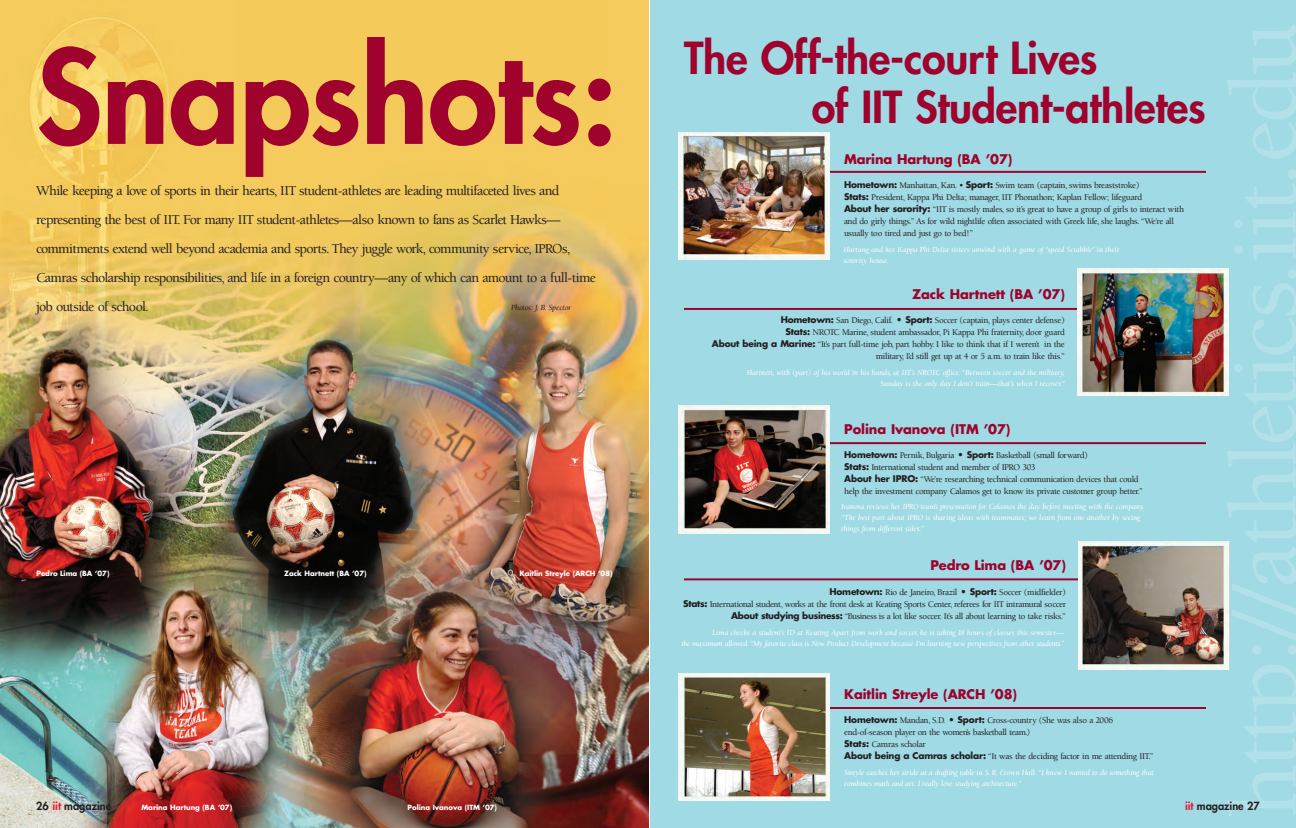
<style>
.page{position:relative;width:1296px;height:828px;background:#fff}
.page>*{position:absolute;margin:0;border:0;box-sizing:border-box;transform-origin:0 0}
.t1{font:800 126.1px "Futura";letter-spacing:-.005em;color:#9e022d}
.t2{font:800 43px/49px "Futura";letter-spacing:-.005em;color:#9e022d}
.t3{font:500 14px/29px "Berkeley";letter-spacing:-.05em;color:#231f20}
.t4{font:700 13px "Futura";letter-spacing:-.005em;color:#9e022d}
.t5{font:800 11px "Futura";color:#231f20}
.t6{font:500 9px/12px "Berkeley";letter-spacing:-.04em;color:#231f20}
.t7{font:italic 8px/11px "Berkeley";letter-spacing:-.02em;color:#fff}
.t8{font:italic 8px "Berkeley";letter-spacing:-.025em;color:#231f20}
.t9{font:700 7px "Futura";letter-spacing:-.005em;color:#fff}
.s1{font-family:"Futura";font-weight:700}
.s2{color:#e51836}
</style>
<div class="page">
<div style="left:648px;top:0;width:648px;height:828px;background:#a0dae4"></div>
<hr style="left:828px;top:171px;width:378px;height:2px;background:#9e022d">
<hr style="left:684px;top:578px;width:449px;height:2px;background:#9e022d">
<img style="left:0;top:0;width:648px;height:828px">
<hr style="left:684px;top:308px;width:443px;height:2px;background:#9e022d">
<hr style="left:785px;top:707px;width:421px;height:2px;background:#9e022d">
<hr style="left:785px;top:442px;width:421px;height:2px;background:#9e022d">
<img style="left:679px;top:132px;width:151px;height:128px">
<img style="left:1078px;top:269px;width:151px;height:127px">
<img style="left:679px;top:406px;width:151px;height:127px">
<img style="left:1078px;top:542px;width:152px;height:127px">
<img style="left:679px;top:674px;width:151px;height:127px">
<h1 class="t1" style="left:36px;top:37px;width:583px">Snapshots:</h1>
<p class="t3" style="left:36px;top:177px;width:562px">While keeping a love of sports in their hearts, IIT student-athletes are leading multifaceted lives and representing the best of IIT. For many IIT student-athletes—also known to fans as Scarlet Hawks— commitments extend well beyond academia and sports. They juggle work, community service, IPROs, Camras scholarship responsibilities, and life in a foreign country—any of which can amount to a full-time job outside of school.</p>
<p class="t8" style="left:511px;top:305px;width:62px">Photos: J. B. Spector</p>
<p class="t9" style="left:36px;top:570px;width:75px">Pedro Lima (BA ’07)</p>
<p class="t9" style="left:284px;top:570px;width:84px">Zack Hartnett (BA ’07)</p>
<p class="t9" style="left:520px;top:570px;width:95px">Kaitlin Streyle (ARCH ’08)</p>
<h2 class="t2" style="left:812px;top:37px;width:396px;text-indent:-128px">The Off-the-court Lives<br>of IIT Student-athletes</h2>
<h3 class="t4" style="left:844px;top:153px;width:170px">Marina Hartung (BA ’07)</h3>
<p class="t6" style="left:844px;top:179px;width:342px"><span class="s1">Hometown:</span> Manhattan, Kan. • <span class="s1">Sport:</span> Swim team (captain, swims breaststroke)<br><span class="s1">Stats:</span> President, Kappa Phi Delta; manager, IIT Phonathon; Kaplan Fellow; lifeguard<br><span class="s1">About her sorority:</span> “IIT is mostly males, so it’s great to have a group of girls to interact with and do girly things.” As for wild nightlife often associated with Greek life, she laughs. “We’re all usually too tired and just go to bed!”</p>
<p class="t7" style="left:844px;top:245px;width:278px">Hartung and her Kappa Phi Delta sisters unwind with a game of “speed Scrabble” in their sorority house.</p>
<h3 class="t4" style="left:912px;top:288px;width:154px">Zack Hartnett (BA ’07)</h3>
<p class="t6" style="left:712px;top:315px;width:354px;text-align:right"><span class="s1">Hometown:</span> San Diego, Calif. <span class="s1">• Sport:</span> Soccer (captain, plays center defense)<br><span class="s1">Stats:</span> NROTC Marine, student ambassador, Pi Kappa Phi fraternity, door guard<br><span class="s1">About being a Marine:</span> “It’s part full-time job, part hobby. I like to think that if I weren’t in the military, I’d still get up at 4 or 5 a.m. to train like this.”</p>
<p class="t7" style="left:747px;top:367px;width:320px;text-align:right">Hartnett, with (part) of his world in his hands, at IIT’s NROTC office. “Between soccer and the military,<br>Sunday is the only day I don’t train—that’s when I recover.”</p>
<h3 class="t4" style="left:844px;top:423px;width:168px">Polina Ivanova (ITM ’07)</h3>
<p class="t6" style="left:844px;top:450px;width:300px"><span class="s1">Hometown:</span> Pernik, Bulgaria <span class="s1">• Sport:</span> Basketball (small forward)<br><span class="s1">Stats:</span> International student and member of IPRO 303<br><span class="s1">About her IPRO:</span> “We’re researching technical communication devices that could help the investment company Calamos get to know its private customer group better.”</p>
<p class="t7" style="left:841px;top:502px;width:305px">Ivanova reviews her IPRO team’s presentation for Calamos the day before meeting with the company. “The best part about IPRO is sharing ideas with teammates; we learn from one another by seeing things from different sides.”</p>
<h3 class="t4" style="left:930px;top:559px;width:137px">Pedro Lima (BA ’07)</h3>
<p class="t6" style="left:683px;top:587px;width:384px;text-align:right"><span class="s1">Hometown:</span> Rio de Janeiro, Brazil <span class="s1">• Sport:</span> Soccer (midfielder)<br><span class="s1">Stats:</span> International student, works at the front desk at Keating Sports Center, referees for IIT intramural soccer<br><span class="s1">About studying business:</span> “Business is a lot like soccer. It’s all about learning to take risks.”</p>
<p class="t7" style="left:681px;top:628px;width:385px;text-align:right">Lima checks a student’s ID at Keating. Apart from work and soccer, he is taking 18 hours of classes this semester—<br>the maximum allowed. “My favorite class is New Product Development because I’m learning new perspectives from other students.”</p>
<h3 class="t4" style="left:844px;top:688px;width:174px">Kaitlin Streyle (ARCH ’08)</h3>
<p class="t6" style="left:844px;top:715px;width:311px"><span class="s1">Hometown:</span> Mandan, S.D. <span class="s1">• Sport:</span> Cross-country (She was also a 2006 end-of-season player on the women’s basketball team.)<br><span class="s1">Stats:</span> Camras scholar<br><span class="s1">About being a Camras scholar:</span> “It was the deciding factor in me attending IIT.”</p>
<p class="t7" style="left:844px;top:768px;width:311px">Streyle catches her stride at a drafting table in S. R. Crown Hall. “I knew I wanted to do something that combines math and art. I really love studying architecture.”</p>
<p class="t5" style="left:36px;top:801px;width:77px">26 <span class="s2">iit</span> magazine</p>
<p class="t5" style="left:1185px;top:801px;width:76px"><span class="s2">iit</span> magazine 27</p>
<p class="t9" style="left:142px;top:804px;width:92px">Marina Hartung (BA ’07)</p>
<p class="t9" style="left:408px;top:804px;width:91px">Polina Ivanova (ITM ’07)</p>
</div>
